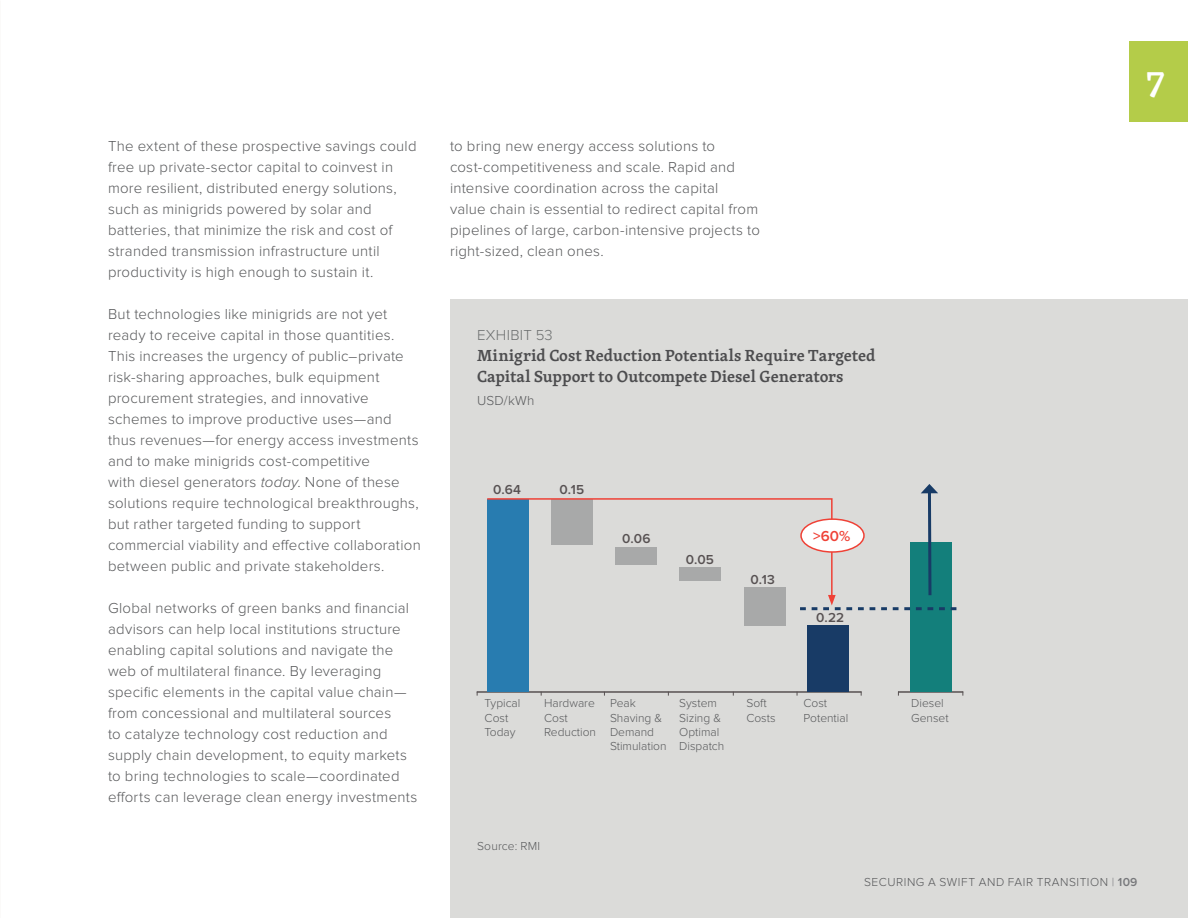
<style>
.page{position:relative;width:1188px;height:918px;background:#fff}
.page>*{position:absolute;margin:0;border:0;box-sizing:border-box;transform-origin:0 0}
.t1{font:600 39px "Skolar Latin";color:#fff}
.t2{font:600 16.5px/21px "Skolar Latin";letter-spacing:.005em;color:#4d4d4f}
.t3{font:300 15px/21px "Proxima Nova";letter-spacing:.015em;color:#58595b}
.t4{font:300 15px "Proxima Nova";letter-spacing:.02em;color:#6b6e6e}
.t5{font:600 15px "Proxima Nova";color:#ef4136}
.t6{font:600 13.5px "Proxima Nova";letter-spacing:.01em;color:#575152}
.t7{font:300 13.5px "Proxima Nova";letter-spacing:.02em;color:#58595b}
.t8{font:300 12px/14.4px "Proxima Nova";color:#58595b}
.t9{font:300 12px "Proxima Nova";letter-spacing:.045em;color:#58595b}
.s1{font-style:italic}
.s2{color:#77787b}
.s3{font-weight:600;color:#77787b}
</style>
<div class="page">
<div style="left:450px;top:299px;width:738px;height:619px;background:#dbdbd9"></div>
<div style="left:1130px;top:41px;width:58px;height:81px;background:#b4cc49"></div>
<hr style="left:477px;top:691px;width:385px;height:2px;background:#575152">
<hr style="left:898px;top:691px;width:65px;height:2px;background:#575152">
<div style="left:487px;top:499px;width:42px;height:193px;background:#287cb0"></div>
<div style="left:744px;top:588px;width:42px;height:38px;background:#a8a9a9"></div>
<div style="left:807px;top:625px;width:42px;height:67px;background:#183b66"></div>
<div style="left:910px;top:542px;width:42px;height:150px;background:#137f7b"></div>
<svg style="left:487px;top:484px;width:469px;height:126px"></svg>
<p class="t3" style="left:108px;top:136px;width:310px">The extent of these prospective savings could free up private-sector capital to coinvest in more resilient, distributed energy solutions, such as minigrids powered by solar and batteries, that minimize the risk and cost of stranded transmission infrastructure until productivity is high enough to sustain it.</p>
<p class="t3" style="left:108px;top:304px;width:314px">But technologies like minigrids are not yet ready to receive capital in those quantities.<br>This increases the urgency of public–private risk-sharing approaches, bulk equipment procurement strategies, and innovative schemes to improve productive uses—and thus revenues—for energy access investments and to make minigrids cost-competitive<br>with diesel generators <span class="s1">today</span>. None of these solutions require technological breakthroughs, but rather targeted funding to support commercial viability and effective collaboration between public and private stakeholders.</p>
<p class="t3" style="left:108px;top:598px;width:311px">Global networks of green banks and financial advisors can help local institutions structure enabling capital solutions and navigate the web of multilateral finance. By leveraging specific elements in the capital value chain— from concessional and multilateral sources<br>to catalyze technology cost reduction and supply chain development, to equity markets to bring technologies to scale—coordinated efforts can leverage clean energy investments</p>
<p class="t3" style="left:450px;top:136px;width:311px">to bring new energy access solutions to cost-competitiveness and scale. Rapid and intensive coordination across the capital<br>value chain is essential to redirect capital from pipelines of large, carbon-intensive projects to right-sized, clean ones.</p>
<p class="t4" style="left:477px;top:328px;width:77px">EXHIBIT 53</p>
<p class="t2" style="left:477px;top:344px;width:400px">Minigrid Cost Reduction Potentials Require Targeted<br>Capital Support to Outcompete Diesel Generators</p>
<p class="t7" style="left:477px;top:395px;width:59px">USD/kWh</p>
<p class="t6" style="left:493px;top:484px;width:29px">0.64</p>
<p class="t6" style="left:560px;top:484px;width:26px">0.15</p>
<p class="t6" style="left:622px;top:532px;width:30px">0.06</p>
<p class="t6" style="left:686px;top:553px;width:30px">0.05</p>
<p class="t6" style="left:751px;top:573px;width:26px">0.13</p>
<p class="t5" style="left:813px;top:530px;width:39px">&gt;60%</p>
<p class="t6" style="left:816px;top:612px;width:30px">0.22</p>
<p class="t8" style="left:485px;top:697px;width:37px">Typical<br>Cost<br>Today</p>
<p class="t8" style="left:544px;top:697px;width:54px">Hardware<br>Cost<br>Reduction</p>
<p class="t8" style="left:610px;top:697px;width:58px">Peak<br>Shaving &amp;<br>Demand<br>Stimulation</p>
<p class="t8" style="left:679px;top:697px;width:47px">System<br>Sizing &amp;<br>Optimal<br>Dispatch</p>
<p class="t8" style="left:746px;top:697px;width:31px">Soft<br>Costs</p>
<p class="t8" style="left:804px;top:697px;width:46px">Cost<br>Potential</p>
<p class="t8" style="left:911px;top:697px;width:39px">Diesel<br>Genset</p>
<h1 class="t1" style="left:1147px;top:54px;width:20px">7</h1>
<p class="t8" style="left:477px;top:839px;width:65px">Source: RMI</p>
<p class="t9" style="left:864px;top:876px;width:275px">SECURING A SWIFT AND FAIR TRANSITION <span class="s2">|</span> <span class="s3">109</span></p>
</div>
